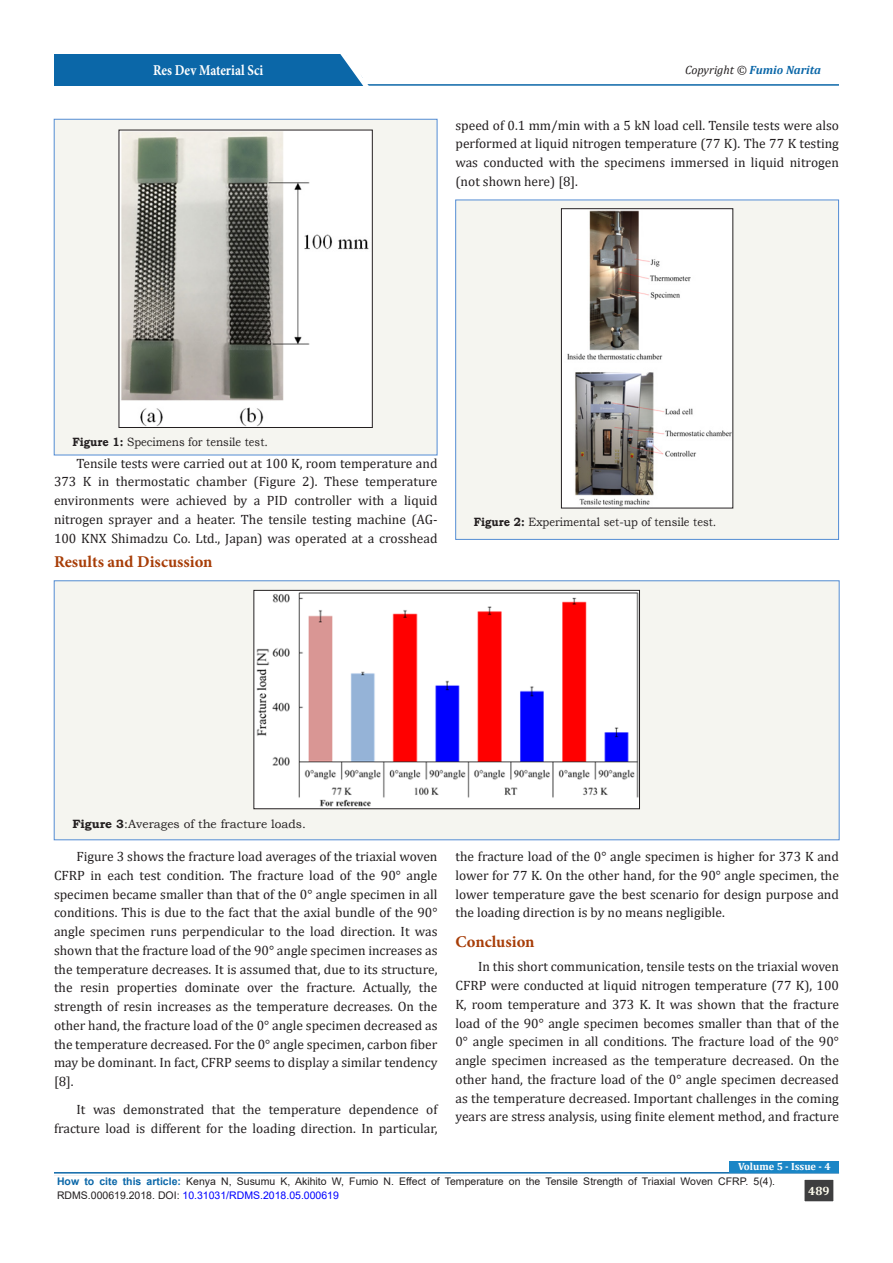
<style>
.page{position:relative;width:893px;height:1263px;background:#fff}
.page>*{position:absolute;margin:0;border:0;box-sizing:border-box;transform-origin:0 0}
.t1{font:700 16.5px "Minion Pro";color:#a73d07}
.t2{font:700 15px "Minion Pro";color:#fff;scale:.86 1}
.t3{font:13.5px/18.8px "Cambria";color:#231f20;text-align:justify}
.t4{font:12px "Bookman Old Style";color:#231f20;scale:.91 1}
.t5{font:12px "Bookman Old Style";color:#231f20}
.t6{font:italic 700 12px "Cambria";color:#0b67a8}
.t7{font:700 12px "Cambria";color:#fffdee}
.t8{font:10.5px/13.5px "Arial";color:#231f20}
.t9{font:700 10.5px "Cambria";color:#fff}
.s1{font-weight:400;color:#231f20}
.s2{font-weight:700}
.s3{font-weight:700;color:#0b67a8}
.s4{color:#00f}
</style>
<div class="page">
<hr style="left:54px;top:1172px;width:785px;height:1px;background:#0b67a8">
<hr style="left:54px;top:1174px;width:615px;height:1px;background:#f0f0f0">
<div style="left:804px;top:1179px;width:30px;height:23px;background:#3e3e3f"></div>
<div style="left:804px;top:1179px;width:30px;height:23px;border:1px solid #fff"></div>
<hr style="left:206px;top:84px;width:633px;height:2px;background:#0b67a8">
<div style="left:54px;top:54px;width:308px;height:32px;background:#0b67a8"></div>
<svg style="left:340px;top:54px;width:34px;height:32px"></svg>
<div style="left:730px;top:1160px;width:109px;height:12px;background:#1b86c6"></div>
<div style="left:54px;top:119px;width:383px;height:336px;background:#f5f5f0"></div>
<div style="left:54px;top:119px;width:383px;height:336px;border:1px solid #548dd4"></div>
<img style="left:121px;top:132px;width:249px;height:294px">
<div style="left:456px;top:200px;width:383px;height:339px;background:#f5f5f0"></div>
<div style="left:455px;top:200px;width:384px;height:340px;border:1px solid #548dd4"></div>
<img style="left:563px;top:210px;width:168px;height:296px">
<div style="left:561px;top:208px;width:172px;height:300px;border:1px solid #231f20"></div>
<div style="left:54px;top:581px;width:785px;height:259px;background:#f5f5f0"></div>
<div style="left:54px;top:581px;width:785px;height:259px;border:1px solid #548dd4"></div>
<img style="left:256px;top:592px;width:382px;height:215px">
<div style="left:254px;top:590px;width:386px;height:219px;border:1px solid #231f20"></div>
<p class="t2" style="left:153px;top:60px;width:130px">Res Dev Material Sci</p>
<p class="t6" style="left:685px;top:61px;width:137px"><span class="s1">Copyright ©</span> Fumio Narita</p>
<p class="t3" style="left:455px;top:116px;width:385px">speed of 0.1 mm/min with a 5 kN load cell. Tensile tests were also performed at liquid nitrogen temperature (77 K). The 77 K testing was conducted with the specimens immersed in liquid nitrogen (not shown here) [8].</p>
<p class="t4" style="left:72px;top:434px;width:216px"><span class="s2">Figure 1:</span> Specimens for tensile test.</p>
<p class="t3" style="left:54px;top:454px;width:385px;text-indent:22px">Tensile tests were carried out at 100 K, room temperature and 373 K in thermostatic chamber (Figure 2). These temperature environments were achieved by a PID controller with a liquid nitrogen sprayer and a heater. The tensile testing machine (AG-100 KNX Shimadzu Co. Ltd., Japan) was operated at a crosshead</p>
<p class="t1" style="left:54px;top:550px;width:160px">Results and Discussion</p>
<p class="t4" style="left:474px;top:514px;width:268px"><span class="s2">Figure 2:</span> Experimental set-up of tensile test.</p>
<p class="t5" style="left:72px;top:816px;width:235px"><span class="s2">Figure 3</span>:Averages of the fracture loads.</p>
<p class="t3" style="left:54px;top:847px;width:385px;text-indent:22px">Figure 3 shows the fracture load averages of the triaxial woven CFRP in each test condition. The fracture load of the 90° angle specimen became smaller than that of the 0° angle specimen in all conditions. This is due to the fact that the axial bundle of the 90° angle specimen runs perpendicular to the load direction. It was shown that the fracture load of the 90° angle specimen increases as the temperature decreases. It is assumed that, due to its structure, the resin properties dominate over the fracture. Actually, the strength of resin increases as the temperature decreases. On the other hand, the fracture load of the 0° angle specimen decreased as the temperature decreased. For the 0° angle specimen, carbon fiber may be dominant. In fact, CFRP seems to display a similar tendency [8].</p>
<p class="t3" style="left:54px;top:1100px;width:385px;text-align:right">It was demonstrated that the temperature dependence of fracture load is different for the loading direction. In particular,</p>
<p class="t3" style="left:455px;top:847px;width:385px">the fracture load of the 0° angle specimen is higher for 373 K and lower for 77 K. On the other hand, for the 90° angle specimen, the lower temperature gave the best scenario for design purpose and the loading direction is by no means negligible.</p>
<p class="t1" style="left:455px;top:929px;width:81px">Conclusion</p>
<p class="t3" style="left:455px;top:957px;width:385px;text-indent:22px">In this short communication, tensile tests on the triaxial woven CFRP were conducted at liquid nitrogen temperature (77 K), 100<br>K, room temperature and 373 K. It was shown that the fracture load of the 90° angle specimen becomes smaller than that of the 0° angle specimen in all conditions. The fracture load of the 90° angle specimen increased as the temperature decreased. On the other hand, the fracture load of the 0° angle specimen decreased as the temperature decreased. Important challenges in the coming years are stress analysis, using finite element method, and fracture</p>
<p class="t9" style="left:738px;top:1159px;width:94px">Volume 5 - Issue - 4</p>
<p class="t8" style="left:57px;top:1174px;width:720px"><span class="s3">How to cite this article:</span> Kenya N, Susumu K, Akihito W, Fumio N. Effect of Temperature on the Tensile Strength of Triaxial Woven CFRP. 5(4).<br>RDMS.000619.2018. DOI: <span class="s4">10.31031/RDMS.2018.05.000619</span></p>
<p class="t7" style="left:808px;top:1183px;width:23px">489</p>
</div>
